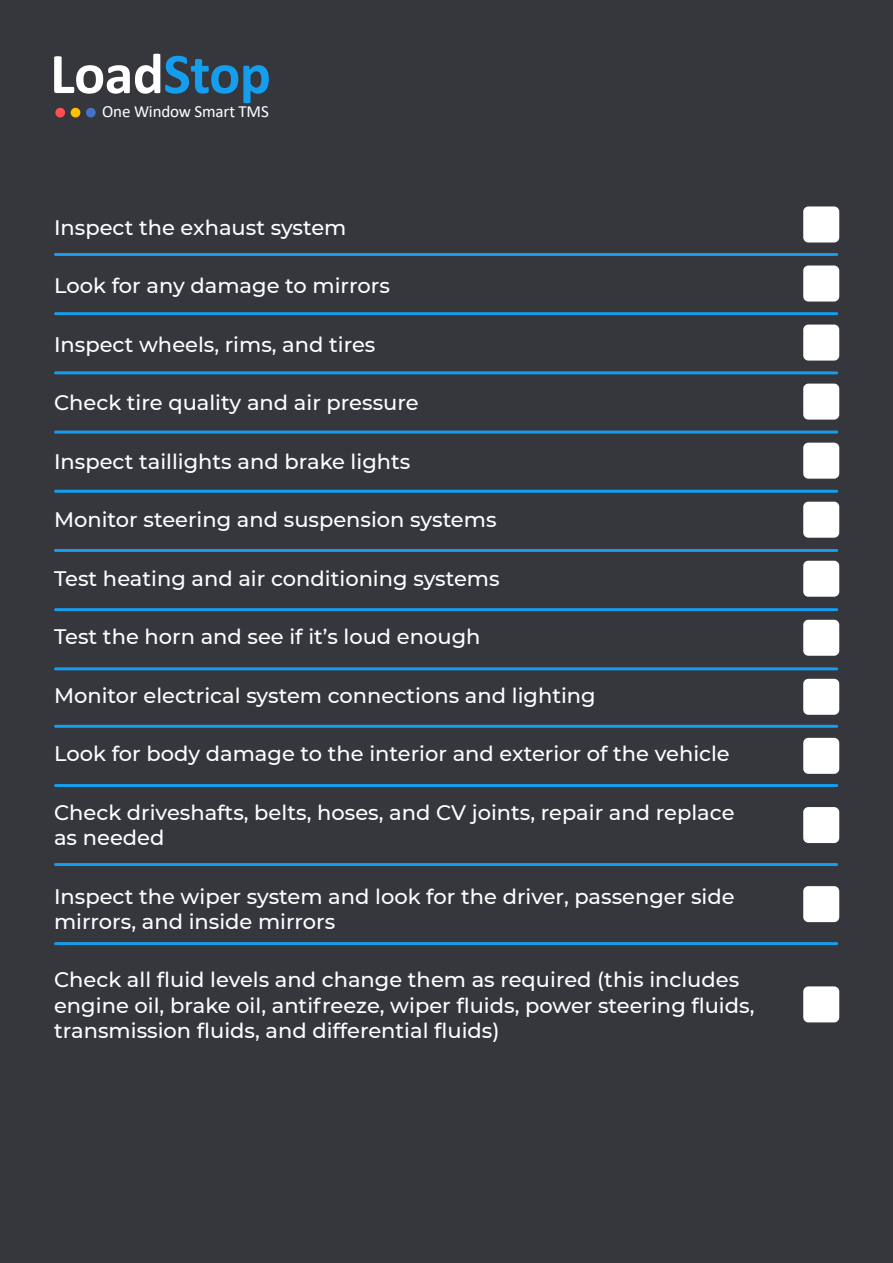
<style>
.page{position:relative;width:893px;height:1263px;background:#36373d}
.page>*{position:absolute;margin:0;border:0;box-sizing:border-box;transform-origin:0 0}
.t1{font:700 58.05px "Calibri";letter-spacing:-.01em;color:#fff}
.t2{font:500 21px/25.2px "Montserrat";color:#fff}
.t3{font:16.95px "Calibri";letter-spacing:-.01em;color:#fff}
.s1{color:#159eee}
</style>
<div class="page">
<hr style="left:54px;top:253px;width:784px;height:3px;background:#159eee">
<hr style="left:54px;top:312px;width:784px;height:3px;background:#159eee">
<hr style="left:54px;top:371px;width:784px;height:3px;background:#159eee">
<hr style="left:54px;top:431px;width:784px;height:3px;background:#159eee">
<hr style="left:54px;top:490px;width:784px;height:3px;background:#159eee">
<hr style="left:54px;top:549px;width:784px;height:3px;background:#159eee">
<hr style="left:54px;top:608px;width:784px;height:3px;background:#159eee">
<hr style="left:54px;top:667px;width:784px;height:3px;background:#159eee">
<hr style="left:54px;top:725px;width:784px;height:3px;background:#159eee">
<hr style="left:54px;top:784px;width:784px;height:3px;background:#159eee">
<hr style="left:54px;top:863px;width:784px;height:3px;background:#159eee">
<hr style="left:54px;top:942px;width:784px;height:3px;background:#159eee">
<div style="left:803px;top:206px;width:36px;height:36px;background:#fff;border-radius:5px"></div>
<div style="left:803px;top:266px;width:36px;height:36px;background:#fff;border-radius:5px"></div>
<div style="left:803px;top:325px;width:36px;height:36px;background:#fff;border-radius:5px"></div>
<div style="left:803px;top:384px;width:36px;height:36px;background:#fff;border-radius:5px"></div>
<div style="left:803px;top:443px;width:36px;height:36px;background:#fff;border-radius:5px"></div>
<div style="left:803px;top:502px;width:36px;height:36px;background:#fff;border-radius:5px"></div>
<div style="left:803px;top:561px;width:36px;height:36px;background:#fff;border-radius:5px"></div>
<div style="left:803px;top:620px;width:36px;height:36px;background:#fff;border-radius:5px"></div>
<div style="left:803px;top:679px;width:36px;height:36px;background:#fff;border-radius:5px"></div>
<div style="left:803px;top:738px;width:36px;height:36px;background:#fff;border-radius:5px"></div>
<div style="left:803px;top:807px;width:36px;height:36px;background:#fff;border-radius:5px"></div>
<div style="left:803px;top:886px;width:36px;height:36px;background:#fff;border-radius:5px"></div>
<div style="left:803px;top:986px;width:36px;height:36px;background:#fff;border-radius:5px"></div>
<div style="left:55px;top:108px;width:10px;height:9px;background:#ff4f4f;border-radius:50%"></div>
<div style="left:71px;top:108px;width:9px;height:9px;background:#ffc000;border-radius:50%"></div>
<div style="left:86px;top:108px;width:10px;height:9px;background:#4472c4;border-radius:50%"></div>
<h1 class="t1" style="left:50px;top:33px;width:222px">Load<span class="s1">Stop</span></h1>
<p class="t3" style="left:102px;top:100px;width:168px">One Window Smart TMS</p>
<p class="t2" style="left:54px;top:214px;width:294px">Inspect the exhaust system</p>
<p class="t2" style="left:54px;top:272px;width:337px">Look for any damage to mirrors</p>
<p class="t2" style="left:54px;top:331px;width:323px">Inspect wheels, rims, and tires</p>
<p class="t2" style="left:54px;top:389px;width:366px">Check tire quality and air pressure</p>
<p class="t2" style="left:54px;top:448px;width:358px">Inspect taillights and brake lights</p>
<p class="t2" style="left:54px;top:506px;width:444px">Monitor steering and suspension systems</p>
<p class="t2" style="left:54px;top:565px;width:447px">Test heating and air conditioning systems</p>
<p class="t2" style="left:54px;top:623px;width:428px">Test the horn and see if it’s loud enough</p>
<p class="t2" style="left:54px;top:682px;width:543px">Monitor electrical system connections and lighting</p>
<p class="t2" style="left:54px;top:740px;width:677px">Look for body damage to the interior and exterior of the vehicle</p>
<p class="t2" style="left:54px;top:799px;width:682px">Check driveshafts, belts, hoses, and CV joints, repair and replace as needed</p>
<p class="t2" style="left:54px;top:883px;width:682px">Inspect the wiper system and look for the driver, passenger side mirrors, and inside mirrors</p>
<p class="t2" style="left:54px;top:966px;width:702px">Check all fluid levels and change them as required (this includes engine oil, brake oil, antifreeze, wiper fluids, power steering fluids, transmission fluids, and differential fluids)</p>
</div>
